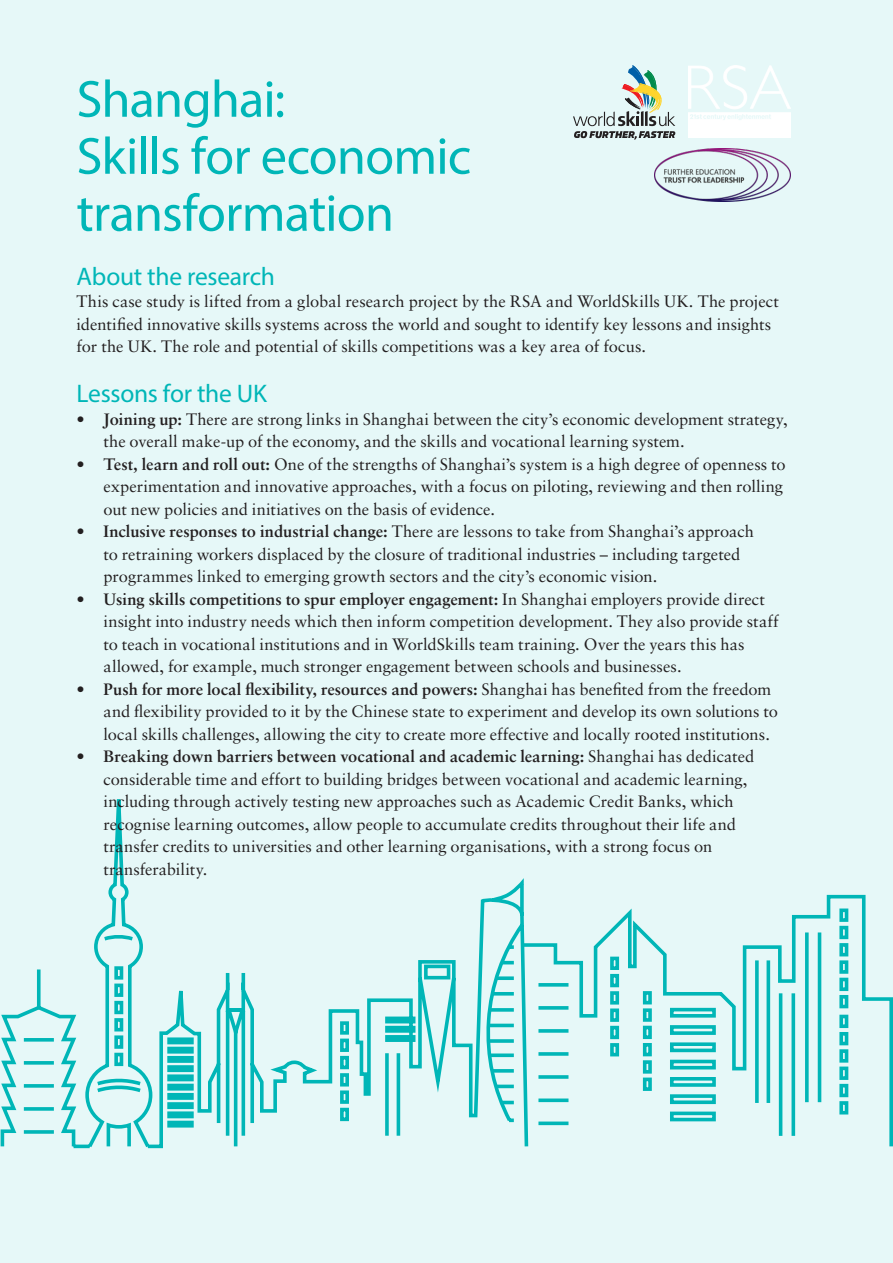
<style>
.page{position:relative;width:893px;height:1263px;background:#e6f8f8}
.page>*{position:absolute;margin:0;border:0;box-sizing:border-box;transform-origin:0 0}
.Header-Secondary{font:52.5px/57px "Myriad Pro";letter-spacing:-.015em;color:#00b6b7}
.Header-Secondary-2{font:25.5px "Myriad Pro";letter-spacing:-.01em;color:#00b6b7}
.Header-Secondary-3{font:16.5px/22.5px "Sabon LT Std";color:#231f20}
.s1{font-weight:700}
</style>
<div class="page">
<svg style="left:0;top:799px;width:524px;height:350px"></svg>
<svg style="left:502px;top:961px;width:12px;height:3px"></svg>
<svg style="left:496px;top:976px;width:18px;height:4px"></svg>
<hr style="left:492px;top:992px;width:22px;height:3px;background:#00b6b7">
<svg style="left:490px;top:1008px;width:24px;height:4px"></svg>
<hr style="left:488px;top:1024px;width:26px;height:3px;background:#00b6b7">
<svg style="left:488px;top:1039px;width:26px;height:4px"></svg>
<svg style="left:489px;top:1053px;width:25px;height:4px"></svg>
<svg style="left:492px;top:1069px;width:22px;height:4px"></svg>
<svg style="left:496px;top:1084px;width:18px;height:4px"></svg>
<svg style="left:501px;top:1101px;width:13px;height:3px"></svg>
<svg style="left:24px;top:1061px;width:30px;height:4px"></svg>
<svg style="left:24px;top:1084px;width:30px;height:4px"></svg>
<svg style="left:24px;top:1107px;width:30px;height:4px"></svg>
<svg style="left:24px;top:1130px;width:30px;height:4px"></svg>
<svg style="left:519px;top:893px;width:374px;height:256px"></svg>
<svg style="left:535px;top:907px;width:315px;height:232px"></svg>
<img style="left:654px;top:149px;width:137px;height:52px">
<svg style="left:573px;top:66px;width:102px;height:74px"></svg>
<img style="left:688px;top:65px;width:103px;height:73px">
<p class="Header-Secondary" style="left:77px;top:70px;width:396px">Shanghai:<br>Skills for economic transformation</p>
<p class="Header-Secondary-2" style="left:77px;top:261px;width:200px">About the research</p>
<p class="Header-Secondary-3" style="left:77px;top:290px;width:704px">This case study is lifted from a global research project by the RSA and WorldSkills UK. The project identified innovative skills systems across the world and sought to identify key lessons and insights for the UK. The role and potential of skills competitions was a key area of focus.</p>
<p class="Header-Secondary-2" style="left:77px;top:378px;width:192px">Lessons for the UK</p>
<p class="Header-Secondary-3" style="left:104px;top:407px;width:686px;text-indent:-27px"><span class="s1">• Joining up:</span> There are strong links in Shanghai between the city’s economic development strategy, the overall make-up of the economy, and the skills and vocational learning system.</p>
<p class="Header-Secondary-3" style="left:104px;top:452px;width:684px;text-indent:-27px"><span class="s1">• Test, learn and roll out:</span> One of the strengths of Shanghai’s system is a high degree of openness to experimentation and innovative approaches, with a focus on piloting, reviewing and then rolling out new policies and initiatives on the basis of evidence.</p>
<p class="Header-Secondary-3" style="left:104px;top:520px;width:652px;text-indent:-27px"><span class="s1">• Inclusive responses to industrial change:</span> There are lessons to take from Shanghai’s approach to retraining workers displaced by the closure of traditional industries – including targeted programmes linked to emerging growth sectors and the city’s economic vision.</p>
<p class="Header-Secondary-3" style="left:104px;top:587px;width:677px;text-indent:-27px"><span class="s1">• Using skills competitions to spur employer engagement:</span> In Shanghai employers provide direct insight into industry needs which then inform competition development. They also provide staff to teach in vocational institutions and in WorldSkills team training. Over the years this has allowed, for example, much stronger engagement between schools and businesses.</p>
<p class="Header-Secondary-3" style="left:104px;top:677px;width:676px;text-indent:-27px"><span class="s1">• Push for more local flexibility, resources and powers:</span> Shanghai has benefited from the freedom and flexibility provided to it by the Chinese state to experiment and develop its own solutions to local skills challenges, allowing the city to create more effective and locally rooted institutions.</p>
<p class="Header-Secondary-3" style="left:104px;top:745px;width:652px;text-indent:-27px"><span class="s1">• Breaking down barriers between vocational and academic learning:</span> Shanghai has dedicated considerable time and effort to building bridges between vocational and academic learning, including through actively testing new approaches such as Academic Credit Banks, which recognise learning outcomes, allow people to accumulate credits throughout their life and transfer credits to universities and other learning organisations, with a strong focus on transferability.</p>
</div>
